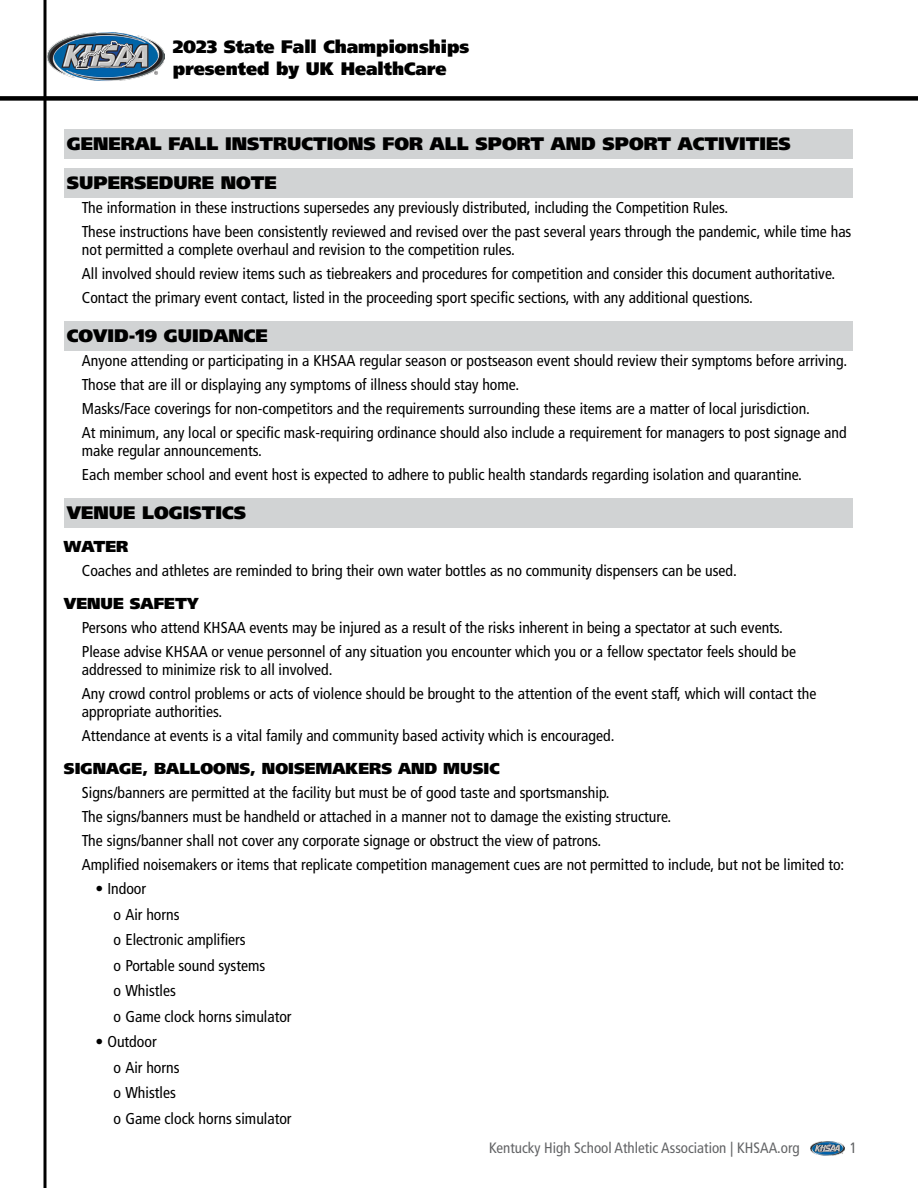
<style>
.page{position:relative;width:918px;height:1188px;background:#fff}
.page>*{position:absolute;margin:0;border:0;box-sizing:border-box;transform-origin:0 0}
.t1{font:900 18px/21.6px "Frutiger LT";color:#000}
.t2{font:condensed 15.75px/24px "Frutiger LT";color:#000}
.t3{font:900 15.75px "Frutiger LT";color:#000}
.t4{font:condensed 15px "Frutiger LT";color:#636466}
</style>
<div class="page">
<div style="left:0;top:96px;width:918px;height:5px;background:#000"></div>
<hr style="left:44px;top:0;width:2px;height:1188px;background:#000">
<img style="left:811px;top:1142px;width:33px;height:14px">
<img style="left:48px;top:33px;width:116px;height:48px">
<div style="left:64px;top:129px;width:788px;height:30px;background:#d1d3d4"></div>
<div style="left:64px;top:168px;width:788px;height:30px;background:#d1d3d4"></div>
<div style="left:64px;top:321px;width:788px;height:30px;background:#d1d3d4"></div>
<div style="left:64px;top:498px;width:788px;height:30px;background:#d1d3d4"></div>
<p class="t1" style="left:173px;top:36px;width:298px">2023 State Fall Championships presented by UK HealthCare</p>
<p class="t1" style="left:67px;top:124px;width:726px;line-height:39px">GENERAL FALL INSTRUCTIONS FOR ALL SPORT AND SPORT ACTIVITIES<br>SUPERSEDURE NOTE</p>
<p class="t2" style="left:82px;top:196px;width:771px">The information in these instructions supersedes any previously distributed, including the Competition Rules.<br>These instructions have been consistently reviewed and revised over the past several years through the pandemic, while time has</p>
<p class="t2" style="left:82px;top:238px;width:755px">not permitted a complete overhaul and revision to the competition rules.<br>All involved should review items such as tiebreakers and procedures for competition and consider this document authoritative.<br>Contact the primary event contact, listed in the proceeding sport specific sections, with any additional questions.</p>
<p class="t1" style="left:67px;top:325px;width:202px">COVID-19 GUIDANCE</p>
<p class="t2" style="left:82px;top:349px;width:767px">Anyone attending or participating in a KHSAA regular season or postseason event should review their symptoms before arriving.<br>Those that are ill or displaying any symptoms of illness should stay home.<br>Masks/Face coverings for non-competitors and the requirements surrounding these items are a matter of local jurisdiction.<br>At minimum, any local or specific mask-requiring ordinance should also include a requirement for managers to post signage and</p>
<p class="t2" style="left:82px;top:439px;width:722px">make regular announcements.<br>Each member school and event host is expected to adhere to public health standards regarding isolation and quarantine.</p>
<p class="t1" style="left:67px;top:502px;width:181px">VENUE LOGISTICS</p>
<p class="t3" style="left:64px;top:537px;width:66px">WATER</p>
<p class="t2" style="left:82px;top:559px;width:657px">Coaches and athletes are reminded to bring their own water bottles as no community dispensers can be used.</p>
<p class="t3" style="left:64px;top:594px;width:137px">VENUE SAFETY</p>
<p class="t2" style="left:82px;top:616px;width:716px">Persons who attend KHSAA events may be injured as a result of the risks inherent in being a spectator at such events.<br>Please advise KHSAA or venue personnel of any situation you encounter which you or a fellow spectator feels should be</p>
<p class="t2" style="left:82px;top:658px;width:736px">addressed to minimize risk to all involved.<br>Any crowd control problems or acts of violence should be brought to the attention of the event staff, which will contact the</p>
<p class="t2" style="left:82px;top:700px;width:534px">appropriate authorities.<br>Attendance at events is a vital family and community based activity which is encouraged.</p>
<p class="t3" style="left:64px;top:759px;width:437px">SIGNAGE, BALLOONS, NOISEMAKERS AND MUSIC</p>
<p class="t2" style="left:82px;top:781px;width:764px">Signs/banners are permitted at the facility but must be of good taste and sportsmanship.<br>The signs/banners must be handheld or attached in a manner not to damage the existing structure.<br>The signs/banner shall not cover any corporate signage or obstruct the view of patrons.<br>Amplified noisemakers or items that replicate competition management cues are not permitted to include, but not be limited to:</p>
<p class="t2" style="left:113px;top:876px;width:180px;line-height:25.5px;text-indent:-18px">• Indoor<br>o Air horns<br>o Electronic amplifiers<br>o Portable sound systems<br>o Whistles<br>o Game clock horns simulator</p>
<p class="t2" style="left:113px;top:1029px;width:180px;line-height:25.5px;text-indent:-18px">• Outdoor<br>o Air horns<br>o Whistles<br>o Game clock horns simulator</p>
<p class="t4" style="left:489px;top:1139px;width:312px">Kentucky High School Athletic Association | KHSAA.org</p>
<p class="t4" style="left:850px;top:1139px;width:9px">1</p>
</div>
